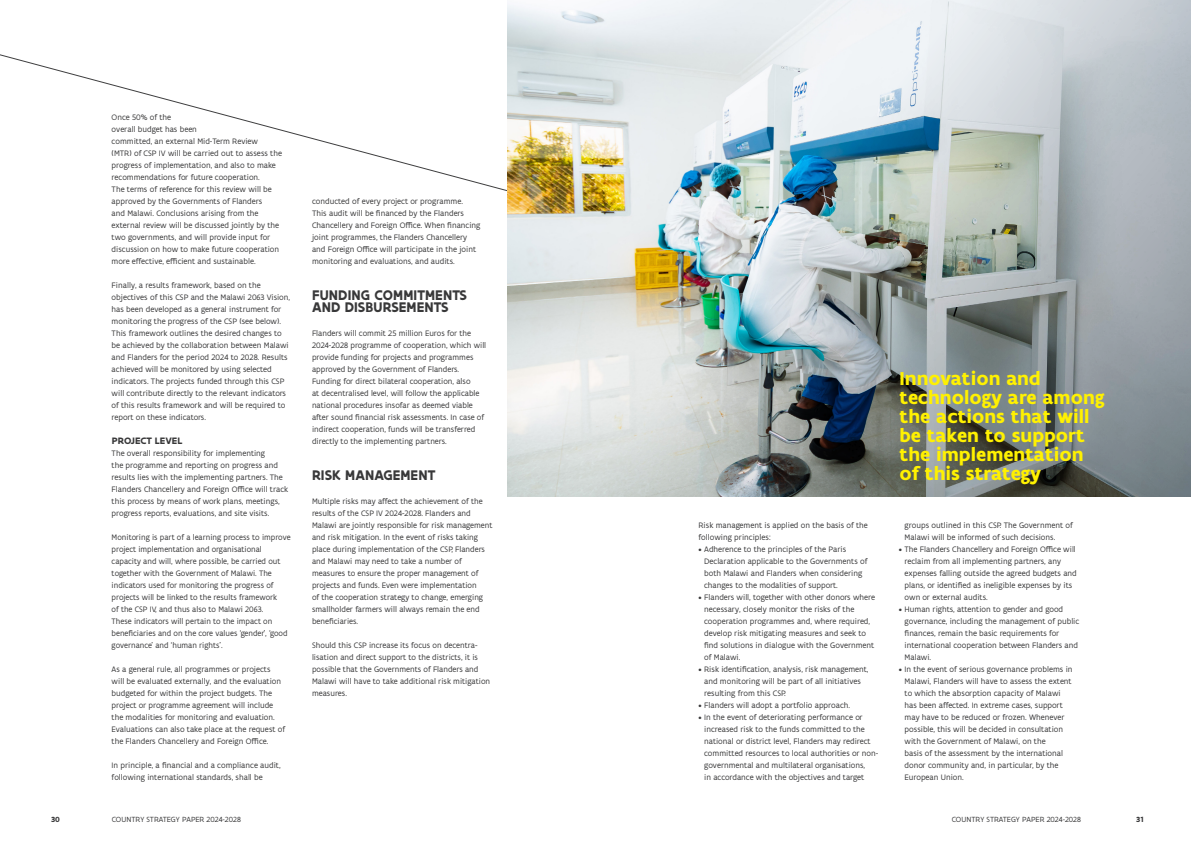
<style>
.page{position:relative;width:1191px;height:842px;background:#fff}
.page>*{position:absolute;margin:0;border:0;box-sizing:border-box;transform-origin:0 0}
.body{font:700 20px/19px "Flanders Art Sans";color:#fff101}
.X_X_Titel{font:700 15px/12px "Flanders Art Sans";letter-spacing:.005em;color:#383839;scale:.93 1}
.body-2{font:700 10px "Flanders Art Sans";letter-spacing:.005em;color:#383839}
.body-3{font:8.5px/12px "Flanders Art Sans";color:#383839}
.t1{font:8px "Flanders Art Sans";letter-spacing:.005em;color:#383839}
.t2{font:700 8px "Flanders Art Sans";color:#383839}
</style>
<div class="page">
<img style="left:507px;top:0;width:684px;height:497px">
<p class="body-3" style="left:112px;top:111px;width:172px">Once 50% of the<br>overall budget has been<br>committed, an external Mid-Term Review<br>(MTR) of CSP IV will be carried out to assess the progress of implementation, and also to make recommendations for future cooperation.<br>The terms of reference for this review will be approved by the Governments of Flanders<br>and Malawi. Conclusions arising from the external review will be discussed jointly by the two governments, and will provide input for discussion on how to make future cooperation more effective, efficient and sustainable.</p>
<p class="body-3" style="left:112px;top:279px;width:180px">Finally, a results framework, based on the objectives of this CSP and the Malawi 2063 Vision, has been developed as a general instrument for monitoring the progress of the CSP (see below).<br>This framework outlines the desired changes to be achieved by the collaboration between Malawi and Flanders for the period 2024 to 2028. Results achieved will be monitored by using selected indicators. The projects funded through this CSP will contribute directly to the relevant indicators of this results framework and will be required to report on these indicators.</p>
<p class="body-2" style="left:112px;top:434px;width:72px">PROJECT LEVEL</p>
<p class="body-3" style="left:112px;top:447px;width:178px">The overall responsibility for implementing<br>the programme and reporting on progress and results lies with the implementing partners. The Flanders Chancellery and Foreign Office will track this process by means of work plans, meetings, progress reports, evaluations, and site visits.</p>
<p class="body-3" style="left:112px;top:531px;width:180px">Monitoring is part of a learning process to improve project implementation and organisational capacity and will, where possible, be carried out together with the Government of Malawi. The indicators used for monitoring the progress of projects will be linked to the results framework<br>of the CSP IV, and thus also to Malawi 2063.<br>These indicators will pertain to the impact on beneficiaries and on the core values ‘gender’, ‘good governance’ and ‘human rights’.</p>
<p class="body-3" style="left:112px;top:663px;width:175px">As a general rule, all programmes or projects will be evaluated externally, and the evaluation budgeted for within the project budgets. The project or programme agreement will include the modalities for monitoring and evaluation.<br>Evaluations can also take place at the request of the Flanders Chancellery and Foreign Office.</p>
<p class="body-3" style="left:112px;top:759px;width:170px">In principle, a financial and a compliance audit, following international standards, shall be</p>
<p class="body-3" style="left:312px;top:195px;width:170px">conducted of every project or programme.<br>This audit will be financed by the Flanders Chancellery and Foreign Office. When financing joint programmes, the Flanders Chancellery and Foreign Office will participate in the joint monitoring and evaluations, and audits.</p>
<p class="X_X_Titel" style="left:312px;top:289px;width:168px">FUNDING COMMITMENTS<br>AND DISBURSEMENTS</p>
<p class="body-3" style="left:312px;top:327px;width:176px">Flanders will commit 25 million Euros for the 2024-2028 programme of cooperation, which will provide funding for projects and programmes approved by the Government of Flanders.<br>Funding for direct bilateral cooperation, also<br>at decentralised level, will follow the applicable national procedures insofar as deemed viable after sound financial risk assessments. In case of indirect cooperation, funds will be transferred directly to the implementing partners.</p>
<p class="X_X_Titel" style="left:312px;top:469px;width:134px">RISK MANAGEMENT</p>
<p class="body-3" style="left:312px;top:495px;width:182px">Multiple risks may affect the achievement of the results of the CSP IV 2024-2028. Flanders and Malawi are jointly responsible for risk management and risk mitigation. In the event of risks taking place during implementation of the CSP, Flanders and Malawi may need to take a number of measures to ensure the proper management of projects and funds. Even were implementation<br>of the cooperation strategy to change, emerging smallholder farmers will always remain the end beneficiaries.</p>
<p class="body-3" style="left:312px;top:639px;width:180px">Should this CSP increase its focus on decentra&shy;lisation and direct support to the districts, it is possible that the Governments of Flanders and Malawi will have to take additional risk mitigation measures.</p>
<p class="body-3" style="left:698px;top:519px;width:171px">Risk management is applied on the basis of the following principles:</p>
<p class="body-3" style="left:704px;top:543px;width:165px;text-indent:-6px">• Adherence to the principles of the Paris Declaration applicable to the Governments of both Malawi and Flanders when considering changes to the modalities of support.</p>
<p class="body-3" style="left:704px;top:591px;width:172px;text-indent:-6px">• Flanders will, together with other donors where necessary, closely monitor the risks of the cooperation programmes and, where required, develop risk mitigating measures and seek to find solutions in dialogue with the Government of Malawi.</p>
<p class="body-3" style="left:704px;top:663px;width:166px;text-indent:-6px">• Risk identification, analysis, risk management, and monitoring will be part of all initiatives resulting from this CSP.</p>
<p class="body-3" style="left:698px;top:699px;width:153px">• Flanders will adopt a portfolio approach.</p>
<p class="body-3" style="left:704px;top:711px;width:175px;text-indent:-6px">• In the event of deteriorating performance or increased risk to the funds committed to the national or district level, Flanders may redirect committed resources to local authorities or non&shy;governmental and multilateral organisations,<br>in accordance with the objectives and target</p>
<p class="body" style="left:899px;top:369px;width:207px">Innovation and technology are among the actions that will be taken to support the implementation of this strategy</p>
<p class="body-3" style="left:904px;top:519px;width:170px">groups outlined in this CSP. The Government of<br>Malawi will be informed of such decisions.</p>
<p class="body-3" style="left:904px;top:543px;width:174px;text-indent:-6px">• The Flanders Chancellery and Foreign Office will reclaim from all implementing partners, any expenses falling outside the agreed budgets and plans, or identified as ineligible expenses by its own or external audits.</p>
<p class="body-3" style="left:904px;top:603px;width:176px;text-indent:-6px">• Human rights, attention to gender and good governance, including the management of public finances, remain the basic requirements for international cooperation between Flanders and Malawi.</p>
<p class="body-3" style="left:904px;top:663px;width:169px;text-indent:-6px">• In the event of serious governance problems in Malawi, Flanders will have to assess the extent to which the absorption capacity of Malawi has been affected. In extreme cases, support may have to be reduced or frozen. Whenever possible, this will be decided in consultation with the Government of Malawi, on the<br>basis of the assessment by the international donor community and, in particular, by the European Union.</p>
<p class="t2" style="left:51px;top:814px;width:10px">30</p>
<p class="t1" style="left:112px;top:814px;width:131px">COUNTRY STRATEGY PAPER 2024-2028</p>
<p class="t1" style="left:951px;top:814px;width:131px">COUNTRY STRATEGY PAPER 2024-2028</p>
<p class="t2" style="left:1136px;top:814px;width:9px">31</p>
</div>
